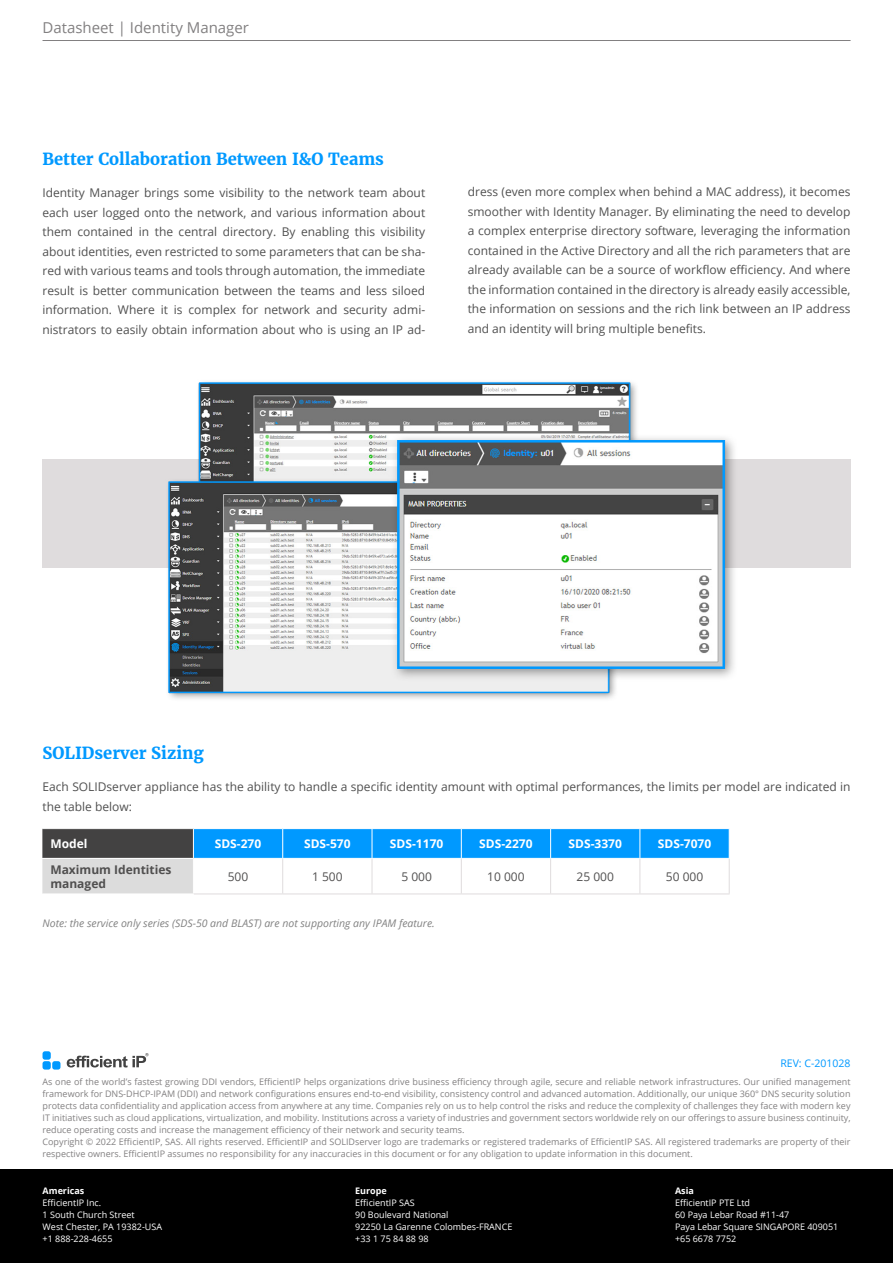
<style>
.page{position:relative;width:893px;height:1263px;background:#fff}
.page>*{position:absolute;margin:0;border:0;box-sizing:border-box;transform-origin:0 0}
.Blue_subtitle{font:700 16.5px "Merriweather";color:#09f}
.t1{font:15px "Open Sans";color:#828081}
.Core_text{font:12px/19.5px "Open Sans";color:#505050;text-align:justify}
.Table_headers{font:700 12px "Open Sans";color:#fff}
.Table_Core{font:12px "Open Sans";color:#504f4f}
.Table_Core-2{font:700 12px/14.4px "Open Sans";color:#504f4f}
.Note{font:italic 10.5px "Open Sans";color:#828282}
.rev_number{font:10.5px "Open Sans";color:#09f}
.t2{font:9px/12px "Open Sans";color:#828081}
.t3{font:9px/12px "Open Sans";color:#fff}
.t4{font:700 9px "Open Sans";color:#fff}
</style>
<div class="page">
<hr style="left:43px;top:40px;width:808px;height:1px;background:#828081">
<div style="left:0;top:1169px;width:893px;height:94px;background:#000"></div>
<div style="left:43px;top:1061px;width:8px;height:8px;background:#09f;border-radius:3px"></div>
<div style="left:43px;top:1051px;width:8px;height:9px;background:#09f;border-radius:3px"></div>
<div style="left:52px;top:1061px;width:8px;height:8px;background:#09f;border-radius:3px"></div>
<svg style="left:67px;top:1053px;width:81px;height:14px"></svg>
<div style="left:43px;top:460px;width:807px;height:108px;background:#dfdcdd"></div>
<img style="left:157px;top:382px;width:598px;height:317px">
<div style="left:42px;top:828px;width:151px;height:30px;background:#434242"></div>
<div style="left:42px;top:858px;width:151px;height:36px;background:#dcdcdc"></div>
<hr style="left:41px;top:828px;width:152px;height:1px;background:#fff">
<hr style="left:41px;top:858px;width:152px;height:1px;background:#fff">
<hr style="left:41px;top:893px;width:153px;height:1px;background:#fff">
<svg style="left:193px;top:828px;width:537px;height:30px;background:#0d9efe"></svg>
<hr style="left:282px;top:859px;width:1px;height:34px;background:#dfdcdd">
<hr style="left:372px;top:859px;width:1px;height:34px;background:#dfdcdd">
<hr style="left:461px;top:859px;width:1px;height:34px;background:#dfdcdd">
<hr style="left:550px;top:859px;width:1px;height:34px;background:#dfdcdd">
<hr style="left:639px;top:859px;width:1px;height:34px;background:#dfdcdd">
<hr style="left:729px;top:859px;width:1px;height:34px;background:#dfdcdd">
<hr style="left:194px;top:893px;width:89px;height:1px;background:#dfdcdd">
<hr style="left:283px;top:893px;width:89px;height:1px;background:#dfdcdd">
<hr style="left:372px;top:893px;width:89px;height:1px;background:#dfdcdd">
<hr style="left:461px;top:893px;width:90px;height:1px;background:#dfdcdd">
<hr style="left:551px;top:893px;width:89px;height:1px;background:#dfdcdd">
<hr style="left:640px;top:893px;width:90px;height:1px;background:#dfdcdd">
<h2 class="t1" style="left:42px;top:17px;width:208px">Datasheet | Identity Manager</h2>
<p class="Blue_subtitle" style="left:43px;top:148px;width:343px">Better Collaboration Between I&amp;O Teams</p>
<p class="Core_text" style="left:43px;top:183px;width:384px">Identity Manager brings some visibility to the network team about each user logged onto the network, and various information about them contained in the central directory. By enabling this visibility about identities, even restricted to some parameters that can be sha&shy;red with various teams and tools through automation, the immediate result is better communication between the teams and less siloed information. Where it is complex for network and security admi&shy;nistrators to easily obtain information about who is using an IP ad-</p>
<p class="Core_text" style="left:468px;top:182px;width:384px">dress (even more complex when behind a MAC address), it becomes smoother with Identity Manager. By eliminating the need to develop a complex enterprise directory software, leveraging the information contained in the Active Directory and all the rich parameters that are already available can be a source of workflow efficiency. And where the information contained in the directory is already easily accessible, the information on sessions and the rich link between an IP address and an identity will bring multiple benefits.</p>
<p class="Blue_subtitle" style="left:43px;top:742px;width:163px">SOLIDserver Sizing</p>
<p class="Core_text" style="left:43px;top:777px;width:809px">Each SOLIDserver appliance has the ability to handle a specific identity amount with optimal performances, the limits per model are indicated in the table below:</p>
<p class="Table_headers" style="left:50px;top:835px;width:39px">Model</p>
<p class="Table_headers" style="left:215px;top:835px;width:48px">SDS-270</p>
<p class="Table_headers" style="left:304px;top:835px;width:48px">SDS-570</p>
<p class="Table_headers" style="left:390px;top:835px;width:55px">SDS-1170</p>
<p class="Table_headers" style="left:479px;top:835px;width:55px">SDS-2270</p>
<p class="Table_headers" style="left:569px;top:835px;width:55px">SDS-3370</p>
<p class="Table_headers" style="left:658px;top:835px;width:55px">SDS-7070</p>
<p class="Table_Core-2" style="left:50px;top:862px;width:123px">Maximum Identities managed</p>
<p class="Table_Core" style="left:228px;top:868px;width:22px">500</p>
<p class="Table_Core" style="left:312px;top:868px;width:32px">1 500</p>
<p class="Table_Core" style="left:401px;top:868px;width:32px">5 000</p>
<p class="Table_Core" style="left:487px;top:868px;width:39px">10 000</p>
<p class="Table_Core" style="left:577px;top:868px;width:39px">25 000</p>
<p class="Table_Core" style="left:666px;top:868px;width:39px">50 000</p>
<p class="Note" style="left:43px;top:916px;width:394px">Note: the service only series (SDS-50 and BLAST) are not supporting any IPAM feature.</p>
<p class="rev_number" style="left:780px;top:1056px;width:72px">REV: C-201028</p>
<p class="t2" style="left:43px;top:1075px;width:809px">As one of the world’s fastest growing DDI vendors, EfficientIP helps organizations drive business efficiency through agile, secure and reliable network infrastructures. Our unified management framework for DNS-DHCP-IPAM (DDI) and network configurations ensures end-to-end visibility, consistency control and advanced automation. Additionally, our unique 360° DNS security solution protects data confidentiality and application access from anywhere at any time. Companies rely on us to help control the risks and reduce the complexity of challenges they face with modern key IT initiatives such as cloud applications, virtualization, and mobility. Institutions across a variety of industries and government sectors worldwide rely on our offerings to assure business continuity, reduce operating costs and increase the management efficiency of their network and security teams.<br>Copyright © 2022 EfficientIP, SAS. All rights reserved. EfficientIP and SOLIDserver logo are trademarks or registered trademarks of EfficientIP SAS. All registered trademarks are property of their respective owners. EfficientIP assumes no responsibility for any inaccuracies in this document or for any obligation to update information in this document.</p>
<p class="t4" style="left:43px;top:1184px;width:43px">Americas</p>
<p class="t3" style="left:43px;top:1196px;width:121px">EfficientIP Inc.<br>1 South Church Street<br>West Chester, PA 19382-USA +1 888-228-4655</p>
<p class="t4" style="left:675px;top:1184px;width:20px">Asia</p>
<p class="t3" style="left:675px;top:1196px;width:165px">EfficientIP PTE Ltd<br>60 Paya Lebar Road #11-47<br>Paya Lebar Square SINGAPORE 409051 +65 6678 7752</p>
<p class="t4" style="left:355px;top:1184px;width:33px">Europe</p>
<p class="t3" style="left:355px;top:1196px;width:159px">EfficientIP SAS<br>90 Boulevard National<br>92250 La Garenne Colombes-FRANCE +33 1 75 84 88 98</p>
</div>
